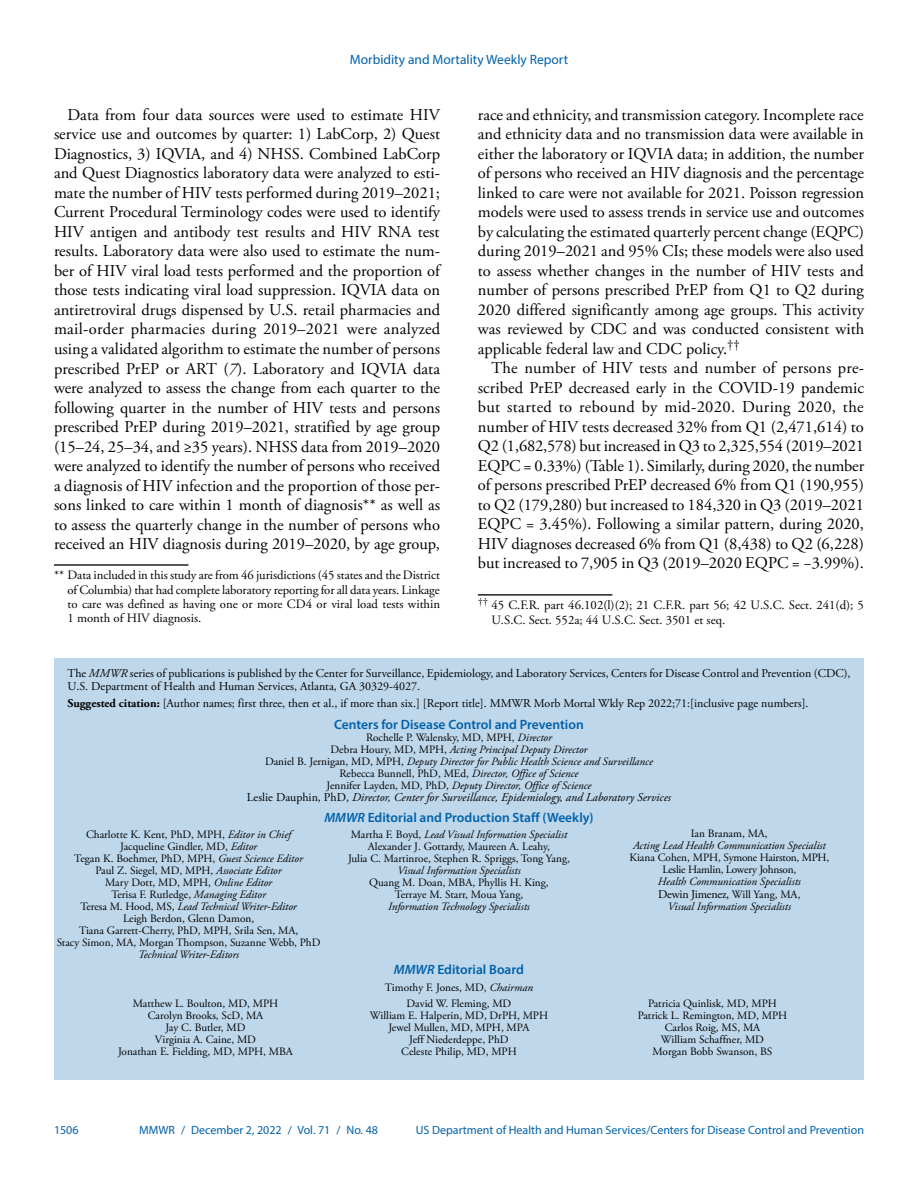
<style>
.page{position:relative;width:918px;height:1188px;background:#fff}
.page>*{position:absolute;margin:0;border:0;box-sizing:border-box;transform-origin:0 0}
.Paragraph{font:16.5px/19.5px "Adobe Garamond Pro";color:#010203;text-align:justify}
.t1{font:600 13.5px "Myriad Pro";color:#0061aa}
.t2{font:13.5px "Myriad Pro";color:#0061aa}
.footnote_w_rule_text{font:12.75px/14.2px "Adobe Garamond Pro";color:#010203;text-align:justify}
.t3{font:12px/13.5px "Adobe Garamond Pro";color:#010203}
.t4{font:12px "Myriad Pro";color:#0061aa}
.t5{font:italic 12px "Adobe Garamond Pro";color:#010203}
.t6{font:12px "Adobe Garamond Pro";letter-spacing:-.02em;color:#010203}
.t7{font:11.25px/12px "Adobe Garamond Pro";color:#010203;text-align:center}
.t8{font:italic 11.25px/12px "Adobe Garamond Pro";color:#010203;text-align:center}
.t9{font:11.25px/12px "Adobe Garamond Pro";letter-spacing:-.02em;color:#010203;text-align:center}
.s1{font-style:italic}
.s2{font-weight:700}
.s3{font-style:normal}
.s4{font-size:11.25px}
</style>
<div class="page">
<div style="left:54px;top:659px;width:810px;height:421px;background:#bfd7ea"></div>
<hr style="left:54px;top:564px;width:134px;height:2px;background:#231f20">
<hr style="left:478px;top:594px;width:134px;height:2px;background:#231f20">
<p class="t2" style="left:350px;top:51px;width:220px">Morbidity and Mortality Weekly Report</p>
<p class="Paragraph" style="left:54px;top:106px;width:388px;text-indent:13px">Data from four data sources were used to estimate HIV service use and outcomes by quarter: 1) LabCorp, 2) Quest Diagnostics, 3) IQVIA, and 4) NHSS. Combined LabCorp and Quest Diagnostics laboratory data were analyzed to esti&shy;mate the number of HIV tests performed during 2019–2021; Current Procedural Terminology codes were used to identify HIV antigen and antibody test results and HIV RNA test results. Laboratory data were also used to estimate the num&shy;ber of HIV viral load tests performed and the proportion of those tests indicating viral load suppression. IQVIA data on antiretroviral drugs dispensed by U.S. retail pharmacies and mail-order pharmacies during 2019–2021 were analyzed using a validated algorithm to estimate the number of persons prescribed PrEP or ART (<span class="s1">7</span>). Laboratory and IQVIA data were analyzed to assess the change from each quarter to the following quarter in the number of HIV tests and persons prescribed PrEP during 2019–2021, stratified by age group (15–24, 25–34, and ≥35 years). NHSS data from 2019–2020 were analyzed to identify the number of persons who received a diagnosis of HIV infection and the proportion of those per&shy;sons linked to care within 1 month of diagnosis** as well as to assess the quarterly change in the number of persons who received an HIV diagnosis during 2019–2020, by age group,</p>
<p class="footnote_w_rule_text" style="left:68px;top:569px;width:374px;text-indent:-13px">** Data included in this study are from 46 jurisdictions (45 states and the District of Columbia) that had complete laboratory reporting for all data years. Linkage to care was defined as having one or more CD4 or viral load tests within 1 month of HIV diagnosis.</p>
<p class="Paragraph" style="left:478px;top:106px;width:388px">race and ethnicity, and transmission category. Incomplete race and ethnicity data and no transmission data were available in either the laboratory or IQVIA data; in addition, the number of persons who received an HIV diagnosis and the percentage linked to care were not available for 2021. Poisson regression models were used to assess trends in service use and outcomes by calculating the estimated quarterly percent change (EQPC) during 2019–2021 and 95% CIs; these models were also used to assess whether changes in the number of HIV tests and number of persons prescribed PrEP from Q1 to Q2 during 2020 differed significantly among age groups. This activity was reviewed by CDC and was conducted consistent with applicable federal law and CDC policy.<sup>††</sup></p>
<p class="Paragraph" style="left:478px;top:359px;width:388px;text-indent:13px">The number of HIV tests and number of persons pre&shy;scribed PrEP decreased early in the COVID-19 pandemic but started to rebound by mid-2020. During 2020, the number of HIV tests decreased 32% from Q1 (2,471,614) to Q2 (1,682,578) but increased in Q3 to 2,325,554 (2019–2021<br>EQPC = 0.33%) (Table 1). Similarly, during 2020, the number of persons prescribed PrEP decreased 6% from Q1 (190,955) to Q2 (179,280) but increased to 184,320 in Q3 (2019–2021<br>EQPC = 3.45%). Following a similar pattern, during 2020, HIV diagnoses decreased 6% from Q1 (8,438) to Q2 (6,228) but increased to 7,905 in Q3 (2019–2020 EQPC = −3.99%).</p>
<p class="footnote_w_rule_text" style="left:491px;top:599px;width:374px;text-indent:-13px"><sup>††</sup> 45 C.F.R. part 46.102(l)(2); 21 C.F.R. part 56; 42 U.S.C. Sect. 241(d); 5<br>U.S.C. Sect. 552a; 44 U.S.C. Sect. 3501 et seq.</p>
<p class="t3" style="left:68px;top:667px;width:785px">The <span class="s1">MMWR</span> series of publications is published by the Center for Surveillance, Epidemiology, and Laboratory Services, Centers for Disease Control and Prevention (CDC),<br>U.S. Department of Health and Human Services, Atlanta, GA 30329-4027.</p>
<p class="t3" style="left:68px;top:697px;width:743px"><span class="s2">Suggested citation:</span> [Author names; first three, then et al., if more than six.] [Report title]. MMWR Morb Mortal Wkly Rep 2022;71:[inclusive page numbers].</p>
<p class="t1" style="left:334px;top:715px;width:251px">Centers for Disease Control and Prevention</p>
<p class="t8" style="left:265px;top:731px;width:389px"><span class="s3">Rochelle P. Walensky, MD, MPH,</span> Director<br><span class="s3">Debra Houry, MD, MPH,</span> Acting Principal Deputy Director<br><span class="s3">Daniel B. Jernigan, MD, MPH,</span> Deputy Director for Public Health Science and Surveillance <span class="s3">Rebecca Bunnell, PhD, MEd,</span> Director, Office of Science<br><span class="s3">Jennifer Layden, MD, PhD,</span> Deputy Director, Office of Science</p>
<p class="t5" style="left:247px;top:790px;width:426px"><span class="s3">Leslie Dauphin, PhD,</span> Director, Center for Surveillance, Epidemiology, and Laboratory Services</p>
<p class="t1" style="left:324px;top:809px;width:271px"><span class="s1">MMWR</span> Editorial and Production Staff (Weekly)</p>
<p class="t7" style="left:57px;top:829px;width:265px">Charlotte K. Kent, PhD, MPH, <span class="s1">Editor in Chief<br></span>Jacqueline Gindler, MD, <span class="s1">Editor<br></span>Tegan K. Boehmer, PhD, MPH, <span class="s1">Guest Science Editor<br></span>Paul Z. Siegel, MD, MPH, <span class="s1">Associate Editor<br></span>Mary Dott, MD, MPH, <span class="s1">Online Editor<br></span>Terisa F. Rutledge, <span class="s1">Managing Editor<br></span>Teresa M. Hood, MS, <span class="s1">Lead Technical Writer-Editor<br></span>Leigh Berdon, Glenn Damon,<br>Tiana Garrett-Cherry, PhD, MPH, Srila Sen, MA,<br>Stacy Simon, MA, Morgan Thompson, Suzanne Webb, PhD</p>
<p class="t8" style="left:138px;top:948px;width:103px">Technical Writer-Editors</p>
<p class="t7" style="left:691px;top:828px;width:78px">Ian Branam, MA,</p>
<p class="t8" style="left:633px;top:840px;width:194px">Acting Lead Health Communication Specialist</p>
<p class="t9" style="left:629px;top:852px;width:201px">Kiana Cohen, MPH, Symone Hairston, MPH,<br>Leslie Hamlin, Lowery Johnson,</p>
<p class="t8" style="left:658px;top:876px;width:145px">Health Communication Specialists</p>
<p class="t6" style="left:658px;top:887px;width:144px">Dewin Jimenez, <span class="s4">Will Yang, MA,</span></p>
<p class="t8" style="left:668px;top:901px;width:125px">Visual Information Specialists</p>
<p class="t7" style="left:348px;top:829px;width:223px">Martha F. Boyd, <span class="s1">Lead Visual Information Specialist<br></span>Alexander J. Gottardy, Maureen A. Leahy,<br>Julia C. Martinroe, Stephen R. Spriggs, Tong Yang,</p>
<p class="t8" style="left:397px;top:864px;width:125px">Visual Information Specialists</p>
<p class="t7" style="left:369px;top:877px;width:181px">Quang M. Doan, MBA, Phyllis H. King,<br>Terraye M. Starr, Moua Yang,</p>
<p class="t8" style="left:388px;top:900px;width:143px">Information Technology Specialists</p>
<p class="t1" style="left:394px;top:961px;width:132px"><span class="s1">MMWR</span> Editorial Board</p>
<p class="t7" style="left:385px;top:982px;width:150px">Timothy F. Jones, MD, <span class="s1">Chairman</span></p>
<p class="t7" style="left:118px;top:998px;width:176px">Matthew L. Boulton, MD, MPH<br>Carolyn Brooks, ScD, MA<br>Jay C. Butler, MD<br>Virginia A. Caine, MD<br>Jonathan E. Fielding, MD, MPH, MBA</p>
<p class="t7" style="left:370px;top:998px;width:180px">David W. Fleming, MD<br>William E. Halperin, MD, DrPH, MPH<br>Jewel Mullen, MD, MPH, MPA<br>Jeff Niederdeppe, PhD<br>Celeste Philip, MD, MPH</p>
<p class="t7" style="left:638px;top:998px;width:151px">Patricia Quinlisk, MD, MPH<br>Patrick L. Remington, MD, MPH<br>Carlos Roig, MS, MA<br>William Schaffner, MD<br>Morgan Bobb Swanson, BS</p>
<p class="t4" style="left:54px;top:1123px;width:26px">1506</p>
<p class="t4" style="left:139px;top:1123px;width:240px">MMWR / December 2, 2022 / Vol. 71 / No. 48</p>
<p class="t4" style="left:416px;top:1123px;width:450px">US Department of Health and Human Services/Centers for Disease Control and Prevention</p>
</div>
